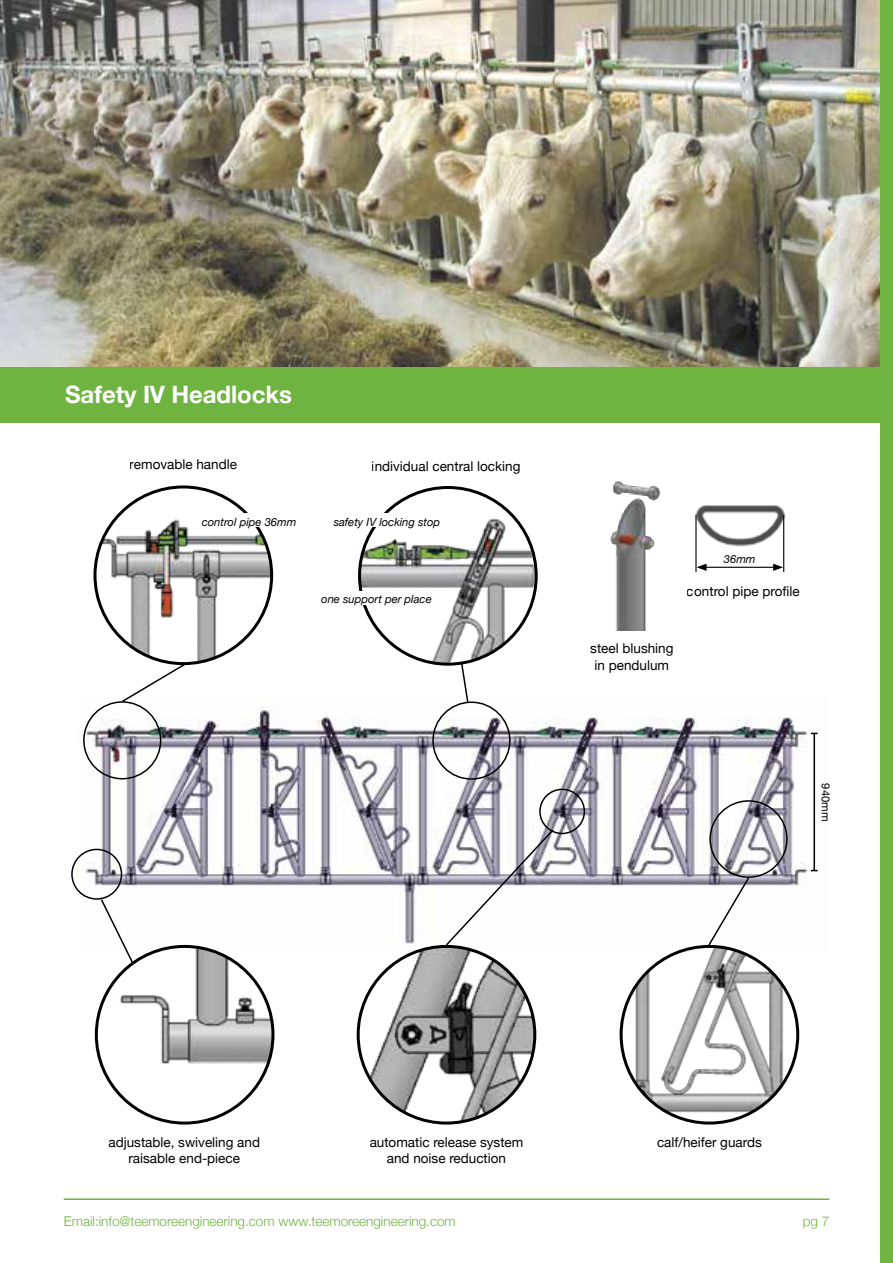
<style>
.page{position:relative;width:893px;height:1263px;background:#fff}
.page>*{position:absolute;margin:0;border:0;box-sizing:border-box;transform-origin:0 0}
.t1{font:700 24px "Helvetica Neue";letter-spacing:-.005em;color:#fff}
.t2{font:13.5px/16.2px "Helvetica Neue";color:#000;text-align:center}
.t3{font:300 13.5px "Helvetica Neue";color:#6fb440}
.t4{font:italic 11.25px "Helvetica Neue";color:#000}
.t5{font:11.25px "Helvetica Neue";color:#000}
</style>
<div class="page">
<img style="left:76px;top:701px;width:742px;height:251px">
<div style="left:83px;top:701px;width:78px;height:78px;border:2px solid #000;border-radius:50%"></div>
<div style="left:71px;top:849px;width:51px;height:51px;border:2px solid #000;border-radius:50%"></div>
<div style="left:539px;top:789px;width:46px;height:45px;border:2px solid #000;border-radius:50%"></div>
<div style="left:709px;top:800px;width:79px;height:78px;border:2px solid #000;border-radius:50%"></div>
<div style="left:432px;top:701px;width:79px;height:79px;border:2px solid #000;border-radius:50%"></div>
<img style="left:97px;top:498px;width:175px;height:166px">
<img style="left:102px;top:946px;width:171px;height:177px">
<img style="left:358px;top:946px;width:177px;height:177px;border-radius:88px">
<img style="left:627px;top:946px;width:171px;height:177px">
<img style="left:360px;top:510px;width:176px;height:154px">
<div style="left:331px;top:513px;width:112px;height:14px;background:#fff"></div>
<div style="left:321px;top:591px;width:111px;height:13px;background:#fff"></div>
<div style="left:193px;top:513px;width:112px;height:14px;background:#fff"></div>
<hr style="left:64px;top:1199px;width:765px;height:1px;background:#6fb440">
<svg style="left:100px;top:898px;width:35px;height:67px"></svg>
<svg style="left:444px;top:828px;width:111px;height:119px"></svg>
<svg style="left:707px;top:876px;width:44px;height:71px"></svg>
<img style="left:695px;top:505px;width:91px;height:46px">
<hr style="left:695px;top:515px;width:2px;height:57px;background:#000">
<hr style="left:704px;top:567px;width:71px;height:1px;background:#000">
<svg style="left:773px;top:564px;width:10px;height:7px"></svg>
<svg style="left:697px;top:564px;width:10px;height:7px"></svg>
<hr style="left:783px;top:515px;width:1px;height:57px;background:#000">
<svg style="left:120px;top:662px;width:66px;height:41px"></svg>
<svg style="left:460px;top:662px;width:9px;height:42px"></svg>
<img style="left:0;top:0;width:880px;height:368px">
<div style="left:0;top:368px;width:893px;height:55px;background:#6fb440"></div>
<img style="left:610px;top:481px;width:51px;height:149px">
<hr style="left:813px;top:733px;width:2px;height:137px;background:#000">
<div style="left:880px;top:0;width:13px;height:1263px;background:#6fb440"></div>
<h1 class="t1" style="left:65px;top:376px;width:228px">Safety IV Headlocks</h1>
<p class="t2" style="left:130px;top:457px;width:109px">removable handle</p>
<p class="t4" style="left:202px;top:513px;width:96px">control pipe 36mm</p>
<p class="t2" style="left:372px;top:458px;width:150px">individual central locking</p>
<p class="t4" style="left:334px;top:513px;width:108px">safety IV locking stop</p>
<p class="t4" style="left:321px;top:591px;width:112px">one support per place</p>
<p class="t4" style="left:724px;top:551px;width:33px">36mm</p>
<p class="t2" style="left:687px;top:584px;width:114px">control pipe profile</p>
<p class="t2" style="left:590px;top:641px;width:85px">steel blushing in pendulum</p>
<p class="t5" style="left:834px;top:783px;width:39px;rotate:90deg">940mm</p>
<p class="t2" style="left:108px;top:1135px;width:153px">adjustable, swiveling and raisable end-piece</p>
<p class="t2" style="left:370px;top:1135px;width:155px">automatic release system and noise reduction</p>
<p class="t2" style="left:657px;top:1135px;width:106px">calf/heifer guards</p>
<p class="t3" style="left:64px;top:1210px;width:393px">Email:info@teemoreengineering.com www.teemoreengineering.com</p>
<p class="t3" style="left:803px;top:1210px;width:28px">pg 7</p>
</div>
